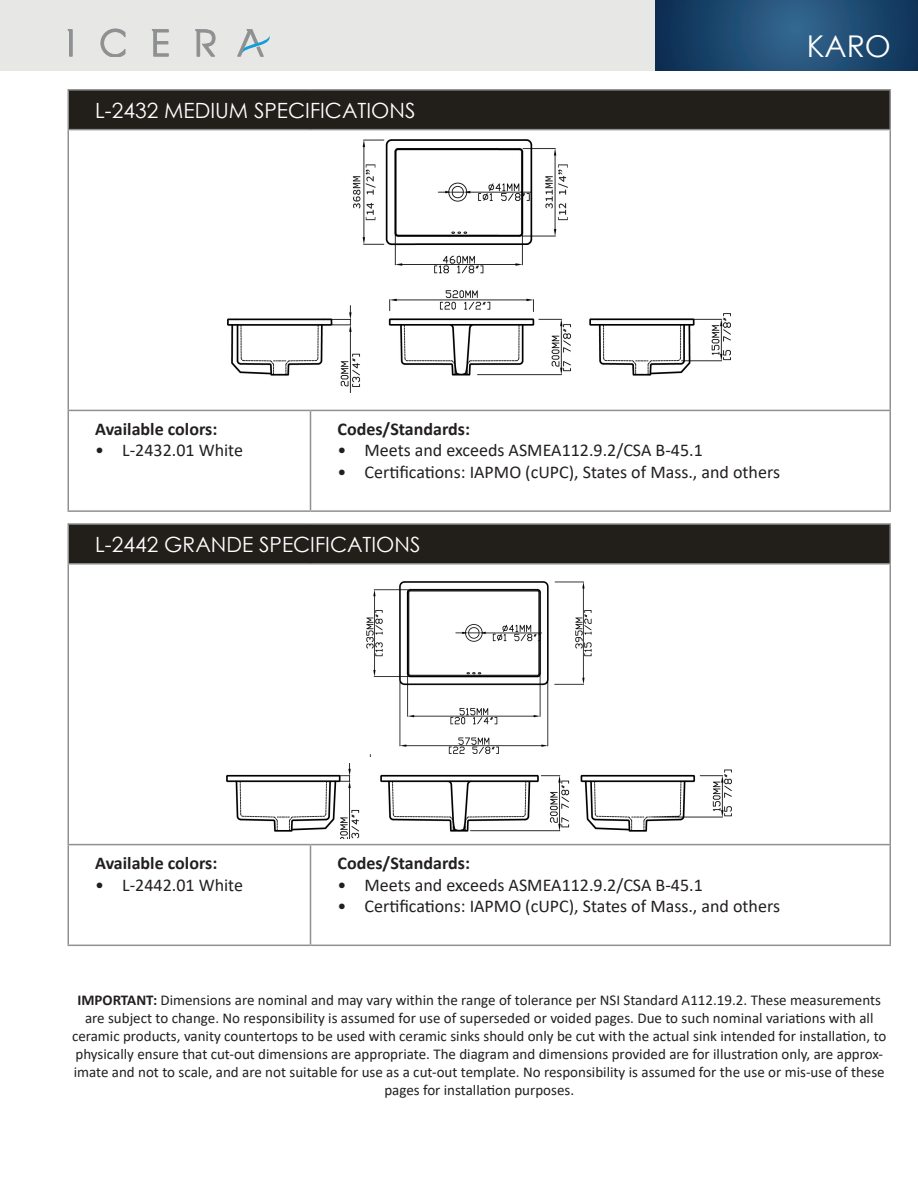
<style>
.page{position:relative;width:918px;height:1188px;background:#fff}
.page>*{position:absolute;margin:0;border:0;box-sizing:border-box;transform-origin:0 0}
.t1{font:30px "Century Gothic";color:#fff}
.t2{font:21px "Century Gothic";color:#fff}
.t3{font:18px "Calibri";color:#231f20}
.t4{font:700 18px "Calibri";color:#231f20}
.t5{font:15px/18px "Calibri";color:#231f20;text-align:center}
.s1{font-weight:700}
</style>
<div class="page">
<div style="left:0;top:0;width:756px;height:70px;background:#e7e7e6"></div>
<svg style="left:68px;top:29px;width:4px;height:27px"></svg>
<svg style="left:152px;top:29px;width:16px;height:27px"></svg>
<svg style="left:195px;top:29px;width:20px;height:27px"></svg>
<svg style="left:101px;top:29px;width:24px;height:28px"></svg>
<svg style="left:237px;top:29px;width:33px;height:28px"></svg>
<svg style="left:656px;top:0;width:262px;height:70px;background:#1e4970"></svg>
<div style="left:68px;top:90px;width:822px;height:40px;background:#221e1a"></div>
<hr style="left:68px;top:89px;width:242px;height:2px;background:#8e9091">
<hr style="left:68px;top:91px;width:1px;height:38px;background:#8e9091">
<hr style="left:310px;top:89px;width:581px;height:2px;background:#8e9091">
<hr style="left:890px;top:91px;width:1px;height:38px;background:#8e9091">
<hr style="left:68px;top:129px;width:242px;height:1px;background:#8e9091">
<hr style="left:68px;top:130px;width:1px;height:280px;background:#8e9091">
<hr style="left:310px;top:129px;width:581px;height:1px;background:#8e9091">
<hr style="left:890px;top:130px;width:1px;height:280px;background:#8e9091">
<hr style="left:68px;top:410px;width:242px;height:1px;background:#8e9091">
<hr style="left:68px;top:411px;width:1px;height:99px;background:#8e9091">
<hr style="left:310px;top:410px;width:581px;height:1px;background:#8e9091">
<hr style="left:310px;top:411px;width:1px;height:99px;background:#8e9091">
<hr style="left:890px;top:411px;width:1px;height:99px;background:#8e9091">
<hr style="left:68px;top:510px;width:242px;height:2px;background:#8e9091">
<hr style="left:310px;top:510px;width:581px;height:2px;background:#8e9091">
<div style="left:68px;top:524px;width:822px;height:40px;background:#221e1a"></div>
<hr style="left:68px;top:523px;width:242px;height:2px;background:#8e9091">
<hr style="left:68px;top:525px;width:1px;height:38px;background:#8e9091">
<hr style="left:310px;top:523px;width:581px;height:2px;background:#8e9091">
<hr style="left:890px;top:525px;width:1px;height:38px;background:#8e9091">
<hr style="left:68px;top:563px;width:242px;height:2px;background:#8e9091">
<hr style="left:68px;top:565px;width:1px;height:279px;background:#8e9091">
<hr style="left:310px;top:563px;width:581px;height:2px;background:#8e9091">
<hr style="left:890px;top:565px;width:1px;height:279px;background:#8e9091">
<hr style="left:68px;top:844px;width:242px;height:1px;background:#8e9091">
<hr style="left:68px;top:845px;width:1px;height:100px;background:#8e9091">
<hr style="left:310px;top:844px;width:581px;height:1px;background:#8e9091">
<hr style="left:310px;top:845px;width:1px;height:100px;background:#8e9091">
<hr style="left:890px;top:845px;width:1px;height:100px;background:#8e9091">
<hr style="left:68px;top:945px;width:242px;height:1px;background:#8e9091">
<hr style="left:310px;top:945px;width:581px;height:1px;background:#8e9091">
<img style="left:227px;top:290px;width:503px;height:103px">
<img style="left:227px;top:763px;width:505px;height:75px">
<img style="left:352px;top:140px;width:216px;height:134px">
<img style="left:366px;top:582px;width:226px;height:175px">
<p class="t2" style="left:95px;top:95px;width:322px">L-2432 MEDIUM SPECIFICATIONS</p>
<p class="t1" style="left:807px;top:25px;width:86px">KARO</p>
<p class="t4" style="left:95px;top:416px;width:124px">Available colors:</p>
<p class="t3" style="left:95px;top:438px;width:149px">• L-2432.01 White</p>
<p class="t4" style="left:338px;top:416px;width:134px">Codes/Standards:</p>
<p class="t3" style="left:338px;top:438px;width:367px">• Meets and exceeds ASMEA112.9.2/CSA B-45.1</p>
<p class="t3" style="left:338px;top:459px;width:444px">• Certifications: IAPMO (cUPC), States of Mass., and others</p>
<p class="t2" style="left:95px;top:530px;width:327px">L-2442 GRANDE SPECIFICATIONS</p>
<p class="t4" style="left:95px;top:850px;width:124px">Available colors:</p>
<p class="t3" style="left:95px;top:872px;width:149px">• L-2442.01 White</p>
<p class="t4" style="left:338px;top:850px;width:134px">Codes/Standards:</p>
<p class="t3" style="left:338px;top:872px;width:367px">• Meets and exceeds ASMEA112.9.2/CSA B-45.1</p>
<p class="t3" style="left:338px;top:894px;width:444px">• Certifications: IAPMO (cUPC), States of Mass., and others</p>
<p class="t5" style="left:72px;top:990px;width:816px"><span class="s1">IMPORTANT:</span> Dimensions are nominal and may vary within the range of tolerance per NSI Standard A112.19.2. These measurements are subject to change. No responsibility is assumed for use of superseded or voided pages. Due to such nominal variations with all ceramic products, vanity countertops to be used with ceramic sinks should only be cut with the actual sink intended for installation, to physically ensure that cut-out dimensions are appropriate. The diagram and dimensions provided are for illustration only, are approx&shy;imate and not to scale, and are not suitable for use as a cut-out template. No responsibility is assumed for the use or mis-use of these pages for installation purposes.</p>
</div>
